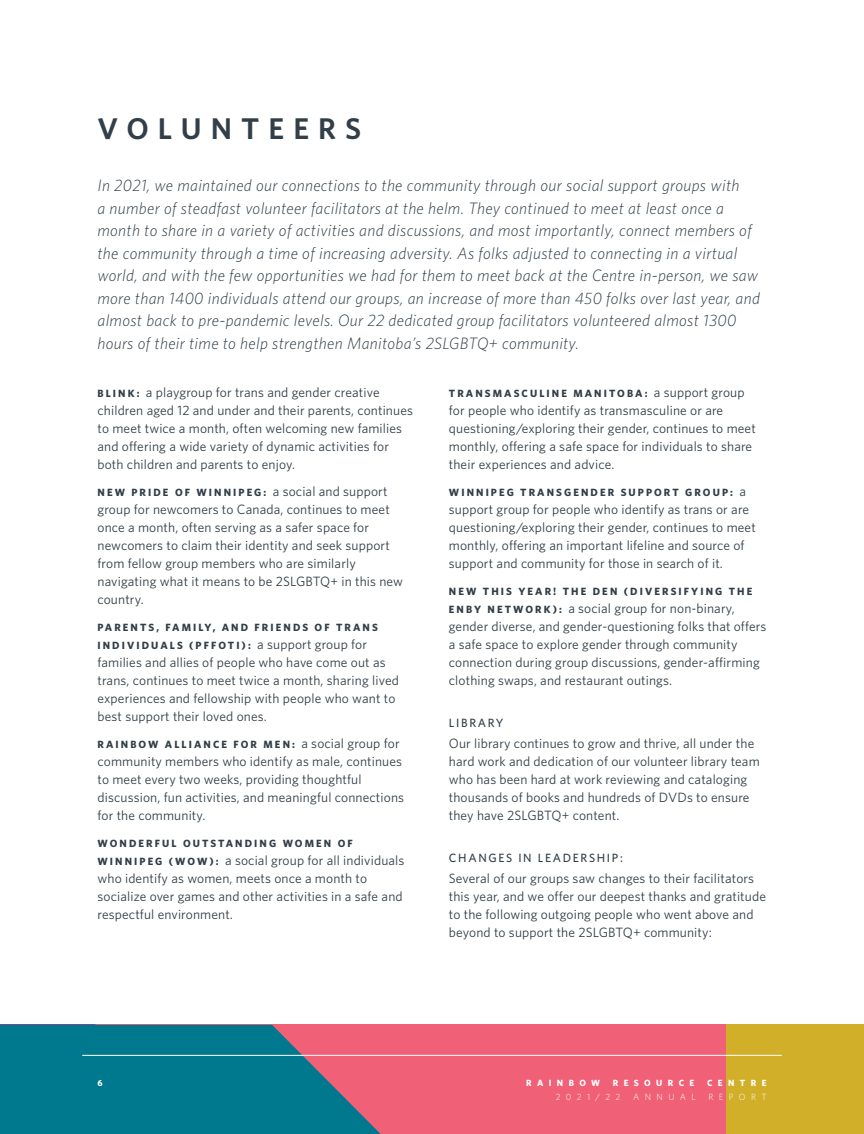
<style>
.page{position:relative;width:864px;height:1134px;background:#fff}
.page>*{position:absolute;margin:0;border:0;box-sizing:border-box;transform-origin:0 0}
.t1{font:600 30px "Whitney HTF";letter-spacing:.3em;color:#323e48}
.t2{font:italic 300 16.5px/22.5px "Whitney HTF";letter-spacing:.02em;color:#323e48}
.t3{font:13.5px/18px "Whitney HTF";letter-spacing:.01em;color:#323e48}
.t4{font:500 12px "Whitney HTF";letter-spacing:.14em;color:#323e48}
.t5{font:700 10.5px/18px "Whitney HTF";letter-spacing:.2em;color:#323e48}
.t6{font:700 9px "Whitney HTF";letter-spacing:.6em;color:#fff}
.t7{font:300 9px "Whitney HTF";letter-spacing:.6em;color:#fff}
.s1{font-weight:700;font-size:10.5px}
.s2{font-weight:400;font-size:13.5px}
</style>
<div class="page">
<div style="left:381px;top:1025px;width:345px;height:109px;background:#f06177"></div>
<svg style="left:0;top:1025px;width:381px;height:109px;background:#227489"></svg>
<div style="left:726px;top:1025px;width:138px;height:109px;background:#d1af29"></div>
<hr style="left:82px;top:1055px;width:700px;height:1px;background:#fff">
<h1 class="t1" style="left:98px;top:110px;width:265px">VOLUNTEERS</h1>
<p class="t2" style="left:98px;top:174px;width:664px">In 2021, we maintained our connections to the community through our social support groups with<br>a number of steadfast volunteer facilitators at the helm. They continued to meet at least once a month to share in a variety of activities and discussions, and most importantly, connect members of the community through a time of increasing adversity. As folks adjusted to connecting in a virtual world, and with the few opportunities we had for them to meet back at the Centre in-person, we saw more than 1400 individuals attend our groups, an increase of more than 450 folks over last year, and almost back to pre-pandemic levels. Our 22 dedicated group facilitators volunteered almost 1300 hours of their time to help strengthen Manitoba’s 2SLGBTQ+ community.</p>
<p class="t3" style="left:97px;top:383px;width:317px"><span class="s1">B L I N K :</span> a playgroup for trans and gender creative children aged 12 and under and their parents, continues to meet twice a month, often welcoming new families and offering a wide variety of dynamic activities for both children and parents to enjoy.</p>
<p class="t5" style="left:98px;top:483px;width:292px">NEW PRIDE OF WINNIPEG: <span class="s2">a social and support</span></p>
<p class="t3" style="left:97px;top:500px;width:307px">group for newcomers to Canada, continues to meet once a month, often serving as a safer space for newcomers to claim their identity and seek support from fellow group members who are similarly navigating what it means to be 2SLGBTQ+ in this new country.</p>
<p class="t5" style="left:98px;top:618px;width:282px">PARENTS, FAMILY, AND FRIENDS OF TRANS<br>INDIVIDUALS (PFFOTI): <span class="s2">a support group for</span></p>
<p class="t3" style="left:98px;top:653px;width:303px">families and allies of people who have come out as trans, continues to meet twice a month, sharing lived experiences and fellowship with people who want to best support their loved ones.</p>
<p class="t5" style="left:98px;top:735px;width:304px">RAINBOW ALLIANCE FOR MEN: <span class="s2">a social group for</span></p>
<p class="t3" style="left:98px;top:752px;width:308px">community members who identify as male, continues to meet every two weeks, providing thoughtful discussion, fun activities, and meaningful connections for the community.</p>
<p class="t5" style="left:98px;top:834px;width:257px">WONDERFUL OUTSTANDING WOMEN OF</p>
<p class="t3" style="left:98px;top:851px;width:308px"><span class="s1">W I N N I P E G ( W O W ) :</span> a social group for all individuals who identify as women, meets once a month to socialize over games and other activities in a safe and respectful environment.</p>
<p class="t5" style="left:449px;top:384px;width:297px">TRANSMASCULINE MANITOBA: <span class="s2">a support group</span></p>
<p class="t3" style="left:449px;top:401px;width:308px">for people who identify as transmasculine or are questioning/exploring their gender, continues to meet monthly, offering a safe space for individuals to share their experiences and advice.</p>
<p class="t5" style="left:449px;top:483px;width:299px">WINNIPEG TRANSGENDER SUPPORT GROUP: <span class="s2">a</span></p>
<p class="t3" style="left:449px;top:500px;width:308px">support group for people who identify as trans or are questioning/exploring their gender, continues to meet monthly, offering an important lifeline and source of support and community for those in search of it.</p>
<p class="t5" style="left:449px;top:582px;width:305px">NEW THIS YEAR! THE DEN (DIVERSIFYING THE</p>
<p class="t3" style="left:449px;top:599px;width:319px"><span class="s1">E N B Y N E T W O R K ) :</span> a social group for non-binary, gender diverse, and gender-questioning folks that offers a safe space to explore gender through community connection during group discussions, gender-affirming clothing swaps, and restaurant outings.</p>
<p class="t4" style="left:449px;top:715px;width:56px">LIBRARY</p>
<p class="t3" style="left:449px;top:734px;width:312px">Our library continues to grow and thrive, all under the hard work and dedication of our volunteer library team who has been hard at work reviewing and cataloging thousands of books and hundreds of DVDs to ensure they have 2SLGBTQ+ content.</p>
<p class="t4" style="left:449px;top:850px;width:175px">CHANGES IN LEADERSHIP:</p>
<p class="t3" style="left:449px;top:869px;width:319px">Several of our groups saw changes to their facilitators this year, and we offer our deepest thanks and gratitude to the following outgoing people who went above and beyond to support the 2SLGBTQ+ community:</p>
<p class="t6" style="left:97px;top:1077px;width:7px">6</p>
<p class="t6" style="left:526px;top:1077px;width:75px">RAINBOW</p>
<p class="t6" style="left:613px;top:1077px;width:83px">RESOURCE</p>
<p class="t6" style="left:707px;top:1077px;width:61px">CENTRE</p>
<p class="t7" style="left:556px;top:1092px;width:66px">2021/22</p>
<p class="t7" style="left:633px;top:1092px;width:64px">ANNUAL</p>
<p class="t7" style="left:708px;top:1092px;width:60px">REPORT</p>
</div>
